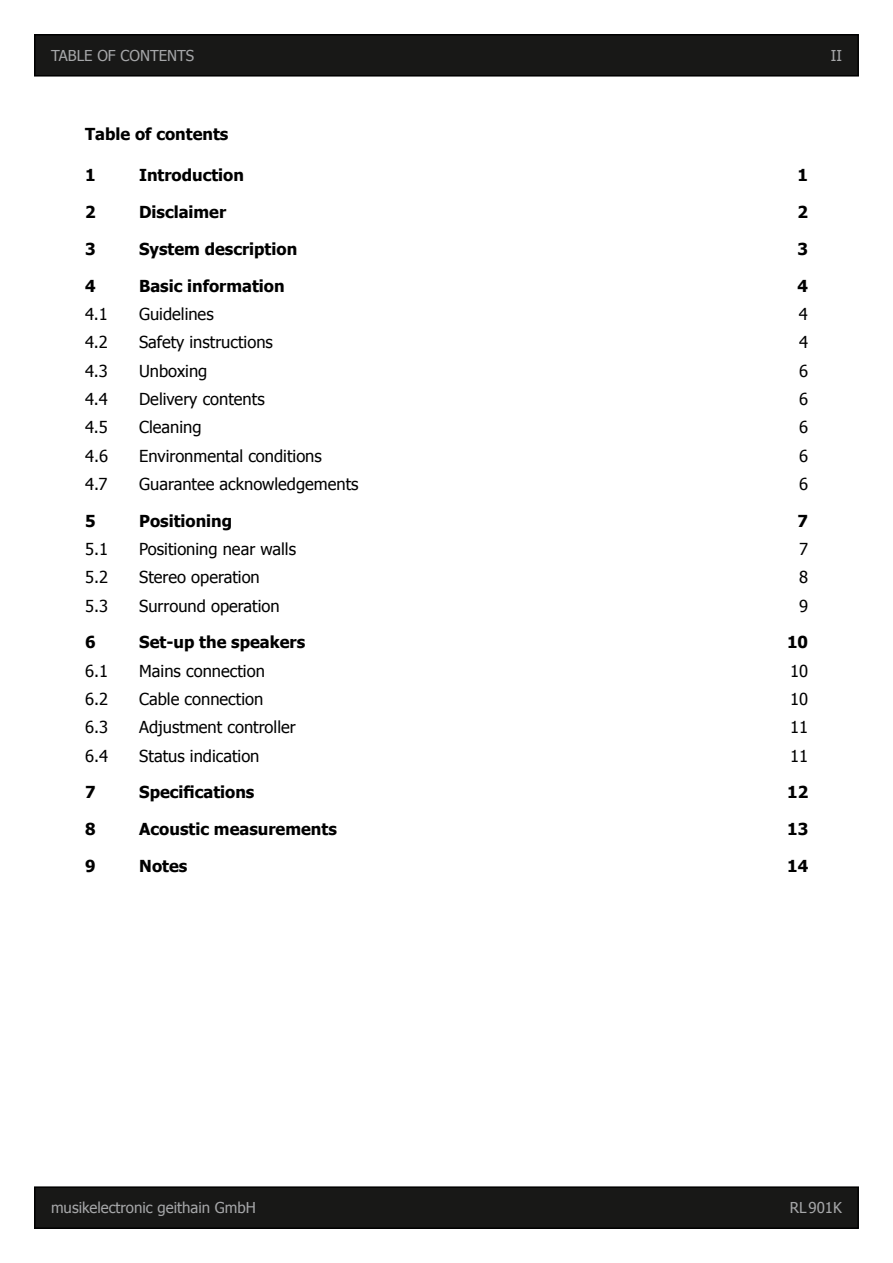
<style>
.page{position:relative;width:893px;height:1263px;background:#fff}
.page>*{position:absolute;margin:0;border:0;box-sizing:border-box;transform-origin:0 0}
.t1{font:16.5px "Tahoma";color:#000}
.t2{font:700 16.5px "Tahoma";color:#000}
.t3{font:15px "Tahoma";color:#a6a7a9}
</style>
<div class="page">
<div style="left:35px;top:35px;width:823px;height:41px;background:#181817"></div>
<div style="left:34px;top:34px;width:825px;height:43px;border:2px solid #000"></div>
<div style="left:35px;top:1187px;width:823px;height:41px;background:#181817"></div>
<div style="left:34px;top:1186px;width:825px;height:43px;border:2px solid #000"></div>
<p class="t3" style="left:51px;top:46px;width:145px">TABLE OF CONTENTS</p>
<p class="t3" style="left:831px;top:45px;width:13px">II</p>
<p class="t2" style="left:85px;top:123px;width:145px">Table of contents</p>
<p class="t2" style="left:85px;top:164px;width:12px">1</p>
<p class="t2" style="left:139px;top:164px;width:106px">Introduction</p>
<p class="t2" style="left:797px;top:164px;width:12px">1</p>
<p class="t2" style="left:85px;top:200px;width:12px">2</p>
<p class="t2" style="left:139px;top:200px;width:89px">Disclaimer</p>
<p class="t2" style="left:797px;top:200px;width:12px">2</p>
<p class="t2" style="left:85px;top:237px;width:12px">3</p>
<p class="t2" style="left:139px;top:237px;width:160px">System description</p>
<p class="t2" style="left:797px;top:237px;width:12px">3</p>
<p class="t2" style="left:85px;top:274px;width:12px">4</p>
<p class="t2" style="left:139px;top:274px;width:147px">Basic information</p>
<p class="t2" style="left:797px;top:274px;width:12px">4</p>
<p class="t1" style="left:85px;top:303px;width:24px">4.1</p>
<p class="t1" style="left:139px;top:303px;width:76px">Guidelines</p>
<p class="t1" style="left:799px;top:303px;width:11px">4</p>
<p class="t1" style="left:85px;top:331px;width:24px">4.2</p>
<p class="t1" style="left:139px;top:331px;width:135px">Safety instructions</p>
<p class="t1" style="left:799px;top:331px;width:11px">4</p>
<p class="t1" style="left:85px;top:359px;width:24px">4.3</p>
<p class="t1" style="left:139px;top:359px;width:70px">Unboxing</p>
<p class="t1" style="left:799px;top:359px;width:11px">6</p>
<p class="t1" style="left:85px;top:388px;width:24px">4.4</p>
<p class="t1" style="left:139px;top:388px;width:127px">Delivery contents</p>
<p class="t1" style="left:799px;top:388px;width:11px">6</p>
<p class="t1" style="left:85px;top:416px;width:24px">4.5</p>
<p class="t1" style="left:139px;top:416px;width:64px">Cleaning</p>
<p class="t1" style="left:799px;top:416px;width:11px">6</p>
<p class="t1" style="left:85px;top:444px;width:24px">4.6</p>
<p class="t1" style="left:139px;top:444px;width:184px">Environmental conditions</p>
<p class="t1" style="left:799px;top:444px;width:11px">6</p>
<p class="t1" style="left:85px;top:473px;width:24px">4.7</p>
<p class="t1" style="left:139px;top:473px;width:221px">Guarantee acknowledgements</p>
<p class="t1" style="left:799px;top:473px;width:11px">6</p>
<p class="t2" style="left:85px;top:509px;width:12px">5</p>
<p class="t2" style="left:139px;top:509px;width:95px">Positioning</p>
<p class="t2" style="left:798px;top:509px;width:12px">7</p>
<p class="t1" style="left:85px;top:538px;width:25px">5.1</p>
<p class="t1" style="left:139px;top:538px;width:158px">Positioning near walls</p>
<p class="t1" style="left:799px;top:538px;width:11px">7</p>
<p class="t1" style="left:85px;top:566px;width:25px">5.2</p>
<p class="t1" style="left:139px;top:566px;width:122px">Stereo operation</p>
<p class="t1" style="left:799px;top:566px;width:11px">8</p>
<p class="t1" style="left:85px;top:594px;width:25px">5.3</p>
<p class="t1" style="left:139px;top:594px;width:142px">Surround operation</p>
<p class="t1" style="left:799px;top:594px;width:11px">9</p>
<p class="t2" style="left:85px;top:631px;width:12px">6</p>
<p class="t2" style="left:139px;top:631px;width:168px">Set-up the speakers</p>
<p class="t2" style="left:787px;top:631px;width:23px">10</p>
<p class="t1" style="left:85px;top:659px;width:25px">6.1</p>
<p class="t1" style="left:139px;top:659px;width:127px">Mains connection</p>
<p class="t1" style="left:790px;top:659px;width:20px">10</p>
<p class="t1" style="left:85px;top:688px;width:25px">6.2</p>
<p class="t1" style="left:139px;top:688px;width:126px">Cable connection</p>
<p class="t1" style="left:790px;top:688px;width:20px">10</p>
<p class="t1" style="left:85px;top:716px;width:25px">6.3</p>
<p class="t1" style="left:139px;top:716px;width:158px">Adjustment controller</p>
<p class="t1" style="left:790px;top:716px;width:20px">11</p>
<p class="t1" style="left:85px;top:744px;width:25px">6.4</p>
<p class="t1" style="left:139px;top:744px;width:122px">Status indication</p>
<p class="t1" style="left:790px;top:744px;width:20px">11</p>
<p class="t2" style="left:85px;top:781px;width:12px">7</p>
<p class="t2" style="left:139px;top:781px;width:117px">Specifications</p>
<p class="t2" style="left:787px;top:781px;width:23px">12</p>
<p class="t2" style="left:85px;top:818px;width:12px">8</p>
<p class="t2" style="left:139px;top:818px;width:199px">Acoustic measurements</p>
<p class="t2" style="left:787px;top:818px;width:23px">13</p>
<p class="t2" style="left:85px;top:854px;width:12px">9</p>
<p class="t2" style="left:139px;top:854px;width:50px">Notes</p>
<p class="t2" style="left:787px;top:854px;width:23px">14</p>
<p class="t3" style="left:51px;top:1198px;width:206px">musikelectronic geithain GmbH</p>
<p class="t3" style="left:790px;top:1198px;width:54px">RL901K</p>
</div>
